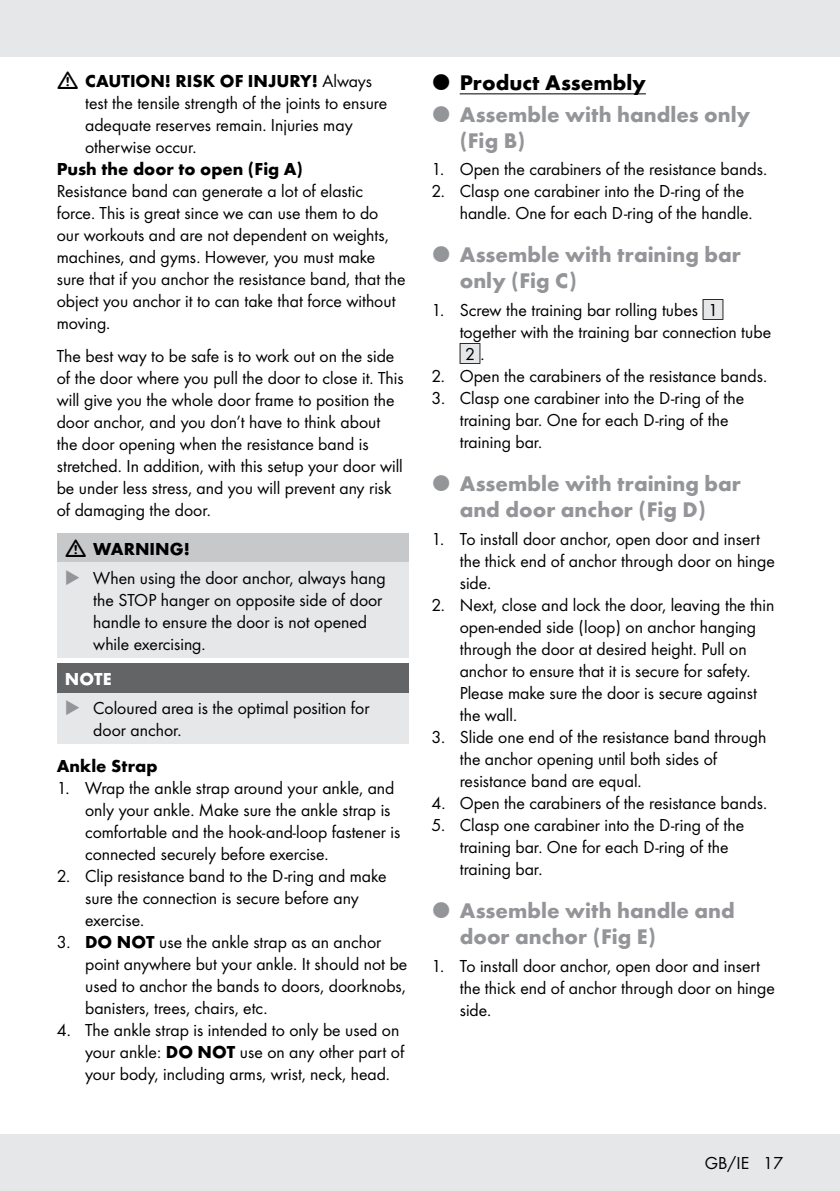
<style>
.page{position:relative;width:840px;height:1191px;background:#fff}
.page>*{position:absolute;margin:0;border:0;box-sizing:border-box;transform-origin:0 0}
.t1{font:700 22px/26px "Futura";color:#939598}
.t2{font:700 22px "Futura";color:#000}
.t3{font:18px/22px "Futura Boo";color:#000}
.t4{font:700 18px "Futura";color:#000}
.t5{font:700 18px "Futura";color:#fff}
.t6{font:15.8px "IMP Lidl Num Box";color:#000}
.s1{font-family:"Futura Boo";font-weight:400}
.s2{color:#939598}
.s3{font-family:"Futura";font-weight:700}
.s4{font-family:"IMP Lidl Num Box";font-size:15.8px;color:#e6e7e8}
.s5{font-family:"IMP Lidl Num Box";font-size:15.8px}
.s6{color:#e6e7e8}
.s7{font-family:"Futura Boo";font-size:18px}
</style>
<div class="page">
<div style="left:0;top:1134px;width:839px;height:57px;background:#e6e7e8"></div>
<div style="left:0;top:0;width:839px;height:57px;background:#e6e7e8"></div>
<div style="left:57px;top:533px;width:351px;height:29px;background:#c7c8ca"></div>
<div style="left:57px;top:562px;width:351px;height:95px;background:#e6e7e8"></div>
<div style="left:57px;top:663px;width:351px;height:29px;background:#636466"></div>
<div style="left:57px;top:692px;width:351px;height:51px;background:#e6e7e8"></div>
<hr style="left:459px;top:93px;width:186px;height:1px;background:#000">
<p class="t4" style="left:85px;top:68px;width:288px">CAUTION! RISK OF INJURY! <span class="s1">Always</span></p>
<p class="t3" style="left:85px;top:91px;width:303px">test the tensile strength of the joints to ensure adequate reserves remain. Injuries may otherwise occur.</p>
<p class="t4" style="left:57px;top:156px;width:247px">Push the door to open (Fig A)</p>
<p class="t3" style="left:57px;top:179px;width:350px">Resistance band can generate a lot of elastic force. This is great since we can use them to do<br>our workouts and are not dependent on weights, machines, and gyms. However, you must make sure that if you anchor the resistance band, that the object you anchor it to can take that force without moving.</p>
<p class="t3" style="left:57px;top:344px;width:348px">The best way to be safe is to work out on the side of the door where you pull the door to close it. This will give you the whole door frame to position the door anchor, and you don’t have to think about the door opening when the resistance band is stretched. In addition, with this setup your door will be under less stress, and you will prevent any risk of damaging the door.</p>
<p class="t4" style="left:93px;top:535px;width:98px">WARNING!</p>
<p class="t3" style="left:93px;top:565px;width:294px;text-indent:-28px"><span class="s2">◆</span> When using the door anchor, always hang the STOP hanger on opposite side of door handle to ensure the door is not opened while exercising.</p>
<p class="t5" style="left:65px;top:665px;width:48px">NOTE</p>
<p class="t3" style="left:93px;top:695px;width:277px;text-indent:-28px"><span class="s2">◆</span> Coloured area is the optimal position for door anchor.</p>
<p class="t4" style="left:57px;top:752px;width:102px">Ankle Strap</p>
<p class="t3" style="left:85px;top:775px;width:316px;text-indent:-28px">1. Wrap the ankle strap around your ankle, and only your ankle. Make sure the ankle strap is comfortable and the hook-and-loop fastener is connected securely before exercise.</p>
<p class="t3" style="left:85px;top:863px;width:303px;text-indent:-28px">2. Clip resistance band to the D-ring and make sure the connection is secure before any exercise.</p>
<p class="t3" style="left:85px;top:929px;width:323px;text-indent:-28px">3. <span class="s3">DO NOT</span> use the ankle strap as an anchor point anywhere but your ankle. It should not be used to anchor the bands to doors, doorknobs, banisters, trees, chairs, etc.</p>
<p class="t3" style="left:85px;top:1017px;width:320px;text-indent:-28px">4. The ankle strap is intended to only be used on your ankle: <span class="s3">DO NOT</span> use on any other part of your body, including arms, wrist, neck, head.</p>
<p class="t2" style="left:459px;top:66px;width:188px">Product Assembly</p>
<p class="t1" style="left:459px;top:99px;width:292px">Assemble with handles only (Fig B)</p>
<p class="t3" style="left:431px;top:157px;width:337px">1. Open the carabiners of the resistance bands.</p>
<p class="t3" style="left:459px;top:179px;width:294px;text-indent:-28px">2. Clasp one carabiner into the D-ring of the handle. One for each D-ring of the handle.</p>
<p class="t1" style="left:459px;top:240px;width:282px">Assemble with training bar only (Fig C)</p>
<p class="t3" style="left:459px;top:298px;width:313px;text-indent:-28px">1. Screw the training bar rolling tubes <span class="s4">[</span><span class="s5">1] </span>together with the training bar connection tube</p>
<p class="t6" style="left:459px;top:343px;width:26px"><span class="s6">[</span>2]<span class="s7">.</span></p>
<p class="t3" style="left:431px;top:364px;width:337px">2. Open the carabiners of the resistance bands.</p>
<p class="t3" style="left:459px;top:386px;width:286px;text-indent:-28px">3. Clasp one carabiner into the D-ring of the training bar. One for each D-ring of the training bar.</p>
<p class="t1" style="left:459px;top:469px;width:282px">Assemble with training bar and door anchor (Fig D)</p>
<p class="t3" style="left:459px;top:527px;width:316px;text-indent:-28px">1. To install door anchor, open door and insert the thick end of anchor through door on hinge side.</p>
<p class="t3" style="left:459px;top:593px;width:316px;text-indent:-28px">2. Next, close and lock the door, leaving the thin open-ended side (loop) on anchor hanging through the door at desired height. Pull on anchor to ensure that it is secure for safety.<br>Please make sure the door is secure against the wall.</p>
<p class="t3" style="left:459px;top:725px;width:308px;text-indent:-28px">3. Slide one end of the resistance band through the anchor opening until both sides of resistance band are equal.</p>
<p class="t3" style="left:431px;top:791px;width:337px">4. Open the carabiners of the resistance bands.</p>
<p class="t3" style="left:459px;top:813px;width:286px;text-indent:-28px">5. Clasp one carabiner into the D-ring of the training bar. One for each D-ring of the training bar.</p>
<p class="t1" style="left:459px;top:895px;width:276px">Assemble with handle and door anchor (Fig E)</p>
<p class="t3" style="left:459px;top:953px;width:316px;text-indent:-28px">1. To install door anchor, open door and insert the thick end of anchor through door on hinge side.</p>
<p class="t3" style="left:704px;top:1151px;width:80px">GB/IE 17</p>
</div>
